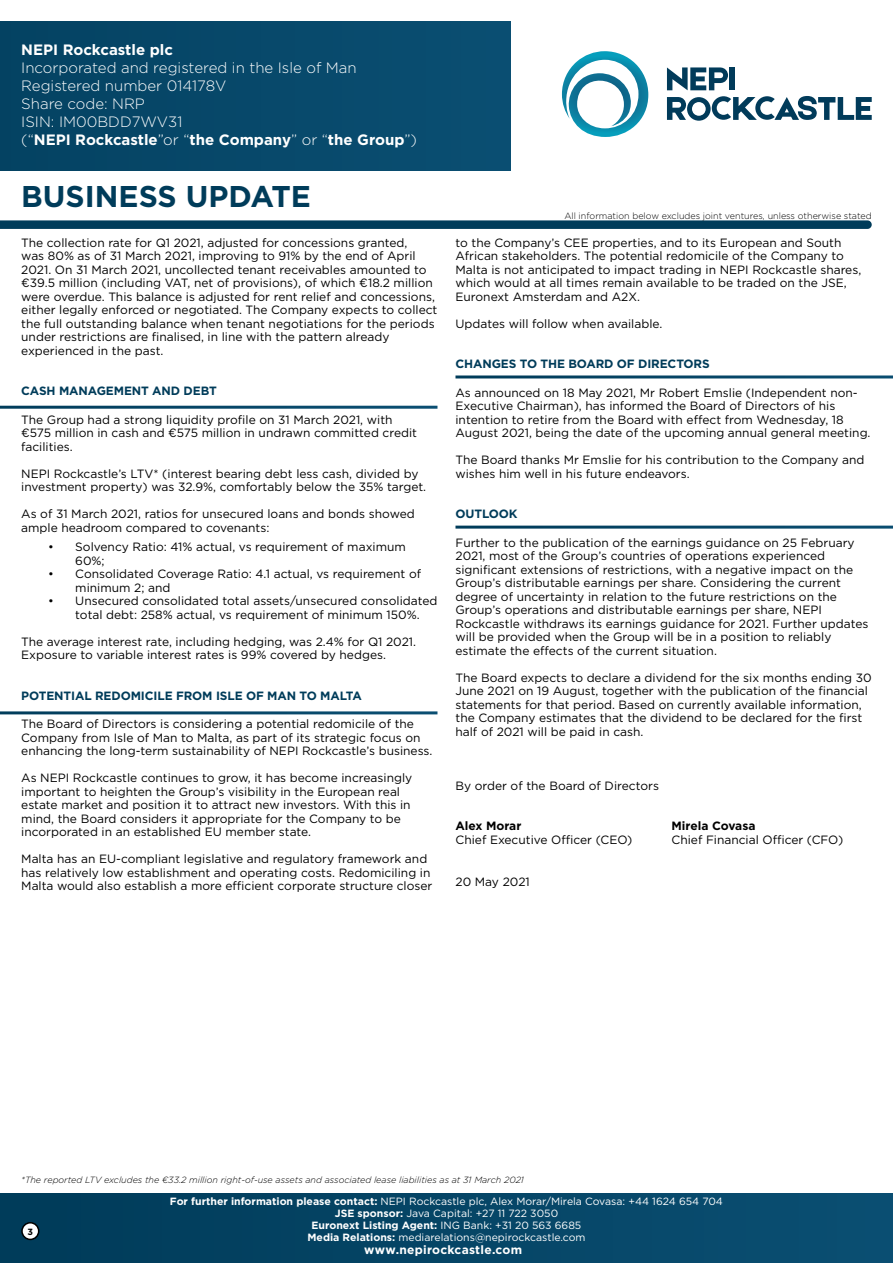
<style>
.page{position:relative;width:893px;height:1263px;background:#fff}
.page>*{position:absolute;margin:0;border:0;box-sizing:border-box;transform-origin:0 0}
.t1{font:700 30px "Gotham";color:#003c5a}
.t2{font:300 15px/18px "Gotham";color:#fff}
.t3{font:700 15px "Gotham";color:#fff}
.t4{font:12px/13.5px "Gotham";color:#000}
.t5{font:700 12px "Gotham";letter-spacing:-.01em;color:#003c5a}
.t6{font:700 12px "Gotham";letter-spacing:.02em;color:#fff}
.t7{font:700 12px "Gotham";color:#000}
.t8{font:10.5px/12px "Gotham";color:#fff;text-align:center}
.t9{font:italic 300 9px "Gotham";color:#000}
.t10{font:300 9px "Gotham";color:#000}
.t11{font:700 9px "Gotham";color:#000}
.s1{font-weight:700}
</style>
<div class="page">
<svg style="left:0;top:220px;width:872px;height:9px;background:#0e4663"></svg>
<svg style="left:562px;top:51px;width:86px;height:86px"></svg>
<svg style="left:667px;top:67px;width:61px;height:23px"></svg>
<div style="left:729px;top:67px;width:6px;height:23px;background:#013b5a"></div>
<svg style="left:667px;top:96px;width:205px;height:25px"></svg>
<div style="left:0;top:21px;width:510px;height:150px;background:#07486a"></div>
<div style="left:0;top:1193px;width:893px;height:70px;background:#064566"></div>
<div style="left:22px;top:1223px;width:17px;height:16px;background:#fff;border-radius:50%"></div>
<div style="left:21px;top:1222px;width:18px;height:18px;border:2px solid #000;border-radius:50%"></div>
<p class="t3" style="left:21px;top:40px;width:153px">NEPI Rockcastle plc</p>
<p class="t2" style="left:21px;top:58px;width:397px">Incorporated and registered in the Isle of Man<br>Registered number 014178V<br>Share code: NRP<br>ISIN: IM00BDD7WV31<br>(“<span class="s1">NEPI Rockcastle</span>”or “<span class="s1">the Company</span>” or “<span class="s1">the Group</span>”)</p>
<h1 class="t1" style="left:21px;top:177px;width:291px">BUSINESS UPDATE</h1>
<p class="t4" style="left:21px;top:235px;width:418px">The collection rate for Q1 2021, adjusted for concessions granted,<br>was 80% as of 31 March 2021, improving to 91% by the end of April 2021. On 31 March 2021, uncollected tenant receivables amounted to €39.5 million (including VAT, net of provisions), of which €18.2 million were overdue. This balance is adjusted for rent relief and concessions, either legally enforced or negotiated. The Company expects to collect the full outstanding balance when tenant negotiations for the periods under restrictions are finalised, in line with the pattern already experienced in the past.</p>
<p class="t5" style="left:21px;top:383px;width:197px">CASH MANAGEMENT AND DEBT</p>
<p class="t4" style="left:21px;top:412px;width:397px">The Group had a strong liquidity profile on 31 March 2021, with €575 million in cash and €575 million in undrawn committed credit facilities.</p>
<p class="t4" style="left:21px;top:466px;width:406px">NEPI Rockcastle’s LTV* (interest bearing debt less cash, divided by investment property) was 32.9%, comfortably below the 35% target.</p>
<p class="t4" style="left:21px;top:507px;width:395px">As of 31 March 2021, ratios for unsecured loans and bonds showed ample headroom compared to covenants:</p>
<p class="t4" style="left:75px;top:540px;width:332px;text-indent:-27px">• Solvency Ratio: 41% actual, vs requirement of maximum<br>60%;</p>
<p class="t4" style="left:75px;top:567px;width:347px;text-indent:-27px">• Consolidated Coverage Ratio: 4.1 actual, vs requirement of minimum 2; and</p>
<p class="t4" style="left:75px;top:594px;width:364px;text-indent:-27px">• Unsecured consolidated total assets/unsecured consolidated total debt: 258% actual, vs requirement of minimum 150%.</p>
<p class="t4" style="left:21px;top:634px;width:396px">The average interest rate, including hedging, was 2.4% for Q1 2021.<br>Exposure to variable interest rates is 99% covered by hedges.</p>
<p class="t5" style="left:21px;top:688px;width:342px">POTENTIAL REDOMICILE FROM ISLE OF MAN TO MALTA</p>
<p class="t4" style="left:21px;top:717px;width:413px">The Board of Directors is considering a potential redomicile of the<br>Company from Isle of Man to Malta, as part of its strategic focus on enhancing the long-term sustainability of NEPI Rockcastle’s business.</p>
<p class="t4" style="left:21px;top:771px;width:393px">As NEPI Rockcastle continues to grow, it has become increasingly important to heighten the Group’s visibility in the European real estate market and position it to attract new investors. With this in mind, the Board considers it appropriate for the Company to be incorporated in an established EU member state.</p>
<p class="t4" style="left:21px;top:852px;width:413px">Malta has an EU-compliant legislative and regulatory framework and has relatively low establishment and operating costs. Redomiciling in<br>Malta would also establish a more efficient corporate structure closer</p>
<p class="t10" style="left:564px;top:210px;width:309px">All information below excludes joint ventures, unless otherwise stated</p>
<p class="t4" style="left:455px;top:235px;width:407px">to the Company’s CEE properties, and to its European and South African stakeholders. The potential redomicile of the Company to Malta is not anticipated to impact trading in NEPI Rockcastle shares, which would at all times remain available to be traded on the JSE, Euronext Amsterdam and A2X.</p>
<p class="t4" style="left:455px;top:316px;width:208px">Updates will follow when available.</p>
<p class="t5" style="left:455px;top:356px;width:256px">CHANGES TO THE BOARD OF DIRECTORS</p>
<p class="t4" style="left:455px;top:385px;width:417px">As announced on 18 May 2021, Mr Robert Emslie (Independent non-Executive Chairman), has informed the Board of Directors of his intention to retire from the Board with effect from Wednesday, 18<br>August 2021, being the date of the upcoming annual general meeting.</p>
<p class="t4" style="left:455px;top:453px;width:410px">The Board thanks Mr Emslie for his contribution to the Company and wishes him well in his future endeavors.</p>
<p class="t5" style="left:455px;top:506px;width:64px">OUTLOOK</p>
<p class="t4" style="left:455px;top:536px;width:414px">Further to the publication of the earnings guidance on 25 February 2021, most of the Group’s countries of operations experienced significant extensions of restrictions, with a negative impact on the Group’s distributable earnings per share. Considering the current degree of uncertainty in relation to the future restrictions on the Group’s operations and distributable earnings per share, NEPI Rockcastle withdraws its earnings guidance for 2021. Further updates will be provided when the Group will be in a position to reliably estimate the effects of the current situation.</p>
<p class="t4" style="left:455px;top:671px;width:418px">The Board expects to declare a dividend for the six months ending 30<br>June 2021 on 19 August, together with the publication of the financial statements for that period. Based on currently available information, the Company estimates that the dividend to be declared for the first half of 2021 will be paid in cash.</p>
<p class="t4" style="left:455px;top:779px;width:205px">By order of the Board of Directors</p>
<p class="t7" style="left:455px;top:818px;width:67px">Alex Morar</p>
<p class="t7" style="left:671px;top:818px;width:86px">Mirela Covasa</p>
<p class="t4" style="left:455px;top:833px;width:178px">Chief Executive Officer (CEO)</p>
<p class="t4" style="left:671px;top:833px;width:173px">Chief Financial Officer (CFO)</p>
<p class="t4" style="left:455px;top:875px;width:76px">20 May 2021</p>
<p class="t9" style="left:21px;top:1174px;width:504px">*The reported LTV excludes the €33.2 million right-of-use assets and associated lease liabilities as at 31 March 2021</p>
<p class="t11" style="left:28px;top:1225px;width:7px">3</p>
<p class="t8" style="left:170px;top:1195px;width:555px"><span class="s1">For further information please contact:</span> NEPI Rockcastle plc, Alex Morar/Mirela Covasa: +44 1624 654 704<br><span class="s1">JSE sponsor:</span> Java Capital: +27 11 722 3050<br><span class="s1">Euronext Listing Agent:</span> ING Bank: +31 20 563 6685<br><span class="s1">Media Relations:</span> mediarelations@nepirockcastle.com</p>
<p class="t6" style="left:364px;top:1242px;width:160px">www.nepirockcastle.com</p>
</div>
